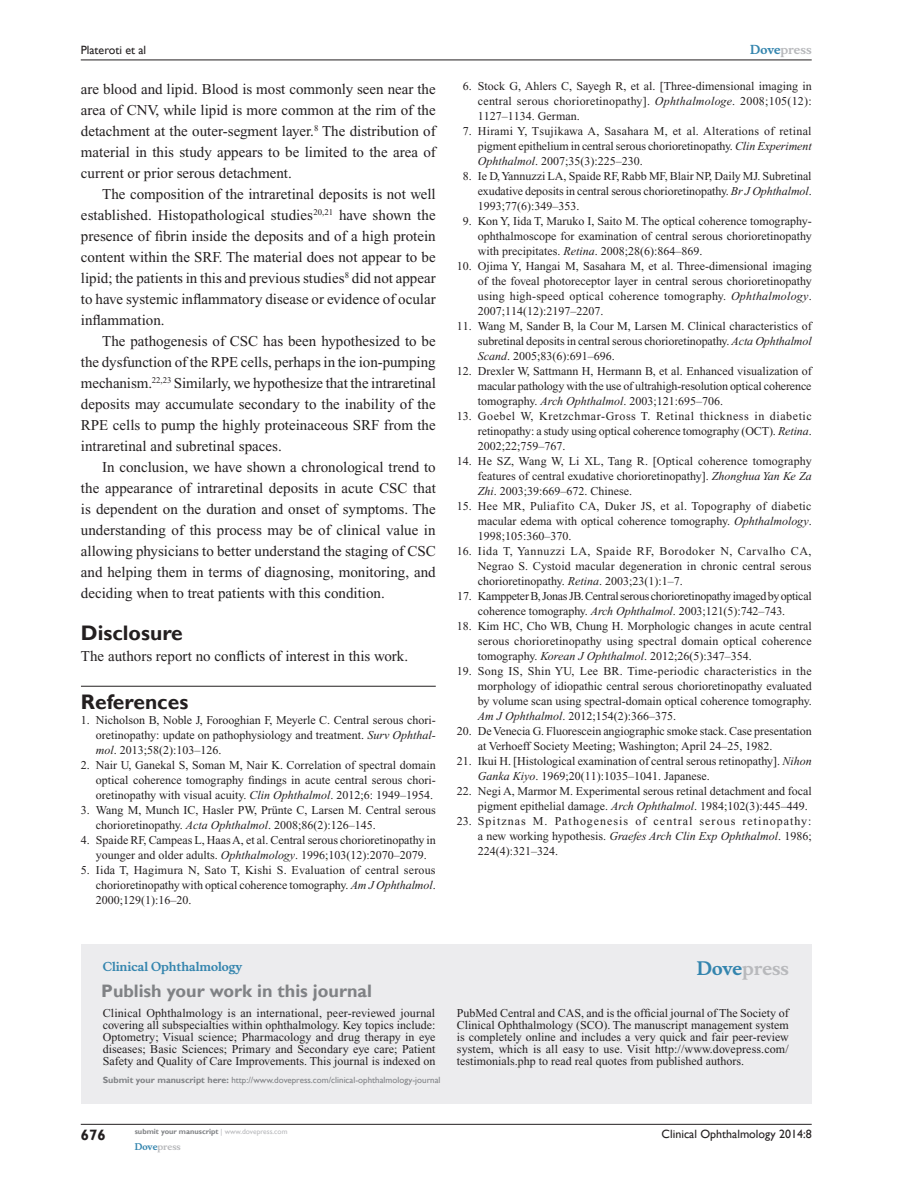
<style>
.page{position:relative;width:918px;height:1188px;background:#fff}
.page>*{position:absolute;margin:0;border:0;box-sizing:border-box;transform-origin:0 0}
.RefH{font:700 21px "Gill Sans";color:#231f20}
.PromBx-H1{font:700 18px "Gill Sans";color:#808285}
.PromBx-Brand{font:700 18px "Musee";color:#b8b9bc}
.Tx{font:15px/21px "Times New Roman";color:#231f20;text-align:justify}
.TxF{font:15px "Times New Roman";color:#231f20}
.t1{font:700 15px "Gill Sans";color:#231f20}
.RefNL2{font:12px/15px "Times New Roman";color:#231f20;text-align:justify}
.RefNL1{font:12px/15px "Times New Roman";color:#231f20;text-align:justify}
.PromBx-Tx{font:12px/12px "Times New Roman";color:#231f20;text-align:justify}
.RefNL2-2{font:12px/15px "Times New Roman";letter-spacing:-.025em;color:#231f20;text-align:center}
.t2{font:12px "Gill Sans";color:#231f20}
.PromBx-JrnlName{font:700 12px "Musee";color:#3485ae}
.t3{font:700 12px "Musee";color:#b8b9bc}
.PromBx-SubmitMssWebA{font:9px "Gill Sans";color:#808285}
.t4{font:700 9px "Musee";color:#b8b9bc}
.t5{font:700 7.5px "Gill Sans";color:#808285}
.s1{font-style:italic}
.s2{color:#3485ae}
.s3{font-weight:700}
.s4{font-weight:400;color:#b8b9bc}
</style>
<div class="page">
<div style="left:81px;top:944px;width:731px;height:159px;background:#ececee"></div>
<hr style="left:81px;top:1124px;width:731px;height:1px;background:#231f20">
<hr style="left:81px;top:60px;width:731px;height:1px;background:#231f20">
<hr style="left:81px;top:686px;width:355px;height:1px;background:#231f20">
<p class="t2" style="left:81px;top:43px;width:67px">Plateroti et al</p>
<p class="Tx" style="left:81px;top:79px;width:356px">are blood and lipid. Blood is most commonly seen near the area of CNV, while lipid is more common at the rim of the detachment at the outer-segment layer.<sup>8</sup> The distribution of material in this study appears to be limited to the area of current or prior serous detachment.</p>
<p class="Tx" style="left:81px;top:184px;width:356px;text-indent:21px">The composition of the intraretinal deposits is not well established. Histopathological studies<sup>20,21</sup> have shown the presence of fibrin inside the deposits and of a high protein content within the SRF. The material does not appear to be lipid; the patients in this and previous studies<sup>8</sup> did not appear to have systemic inflammatory disease or evidence of ocular inflammation.</p>
<p class="Tx" style="left:81px;top:331px;width:356px;text-indent:21px">The pathogenesis of CSC has been hypothesized to be the dysfunction of the RPE cells, perhaps in the ion-pumping mechanism.<sup>22,23</sup> Similarly, we hypothesize that the intraretinal deposits may accumulate secondary to the inability of the RPE cells to pump the highly proteinaceous SRF from the intraretinal and subretinal spaces.</p>
<p class="Tx" style="left:81px;top:457px;width:356px;text-indent:21px">In conclusion, we have shown a chronological trend to the appearance of intraretinal deposits in acute CSC that is dependent on the duration and onset of symptoms. The understanding of this process may be of clinical value in allowing physicians to better understand the staging of CSC and helping them in terms of diagnosing, monitoring, and deciding when to treat patients with this condition.</p>
<h1 class="RefH" style="left:81px;top:620px;width:103px">Disclosure</h1>
<p class="TxF" style="left:81px;top:648px;width:329px">The authors report no conflicts of interest in this work.</p>
<p class="RefH" style="left:81px;top:690px;width:109px">References</p>
<p class="RefNL1" style="left:96px;top:713px;width:341px;text-indent:-15px">1. Nicholson B, Noble J, Forooghian F, Meyerle C. Central serous chori&shy;oretinopathy: update on pathophysiology and treatment. <span class="s1">Surv Ophthal&shy;mol</span>. 2013;58(2):103–126.</p>
<p class="RefNL1" style="left:96px;top:758px;width:341px;text-indent:-15px">2. Nair U, Ganekal S, Soman M, Nair K. Correlation of spectral domain optical coherence tomography findings in acute central serous chori&shy;oretinopathy with visual acuity. <span class="s1">Clin Ophthalmol</span>. 2012;6: 1949–1954.</p>
<p class="RefNL1" style="left:96px;top:803px;width:341px;text-indent:-15px">3. Wang M, Munch IC, Hasler PW, Prünte C, Larsen M. Central serous chorioretinopathy. <span class="s1">Acta Ophthalmol</span>. 2008;86(2):126–145.</p>
<p class="RefNL1" style="left:81px;top:833px;width:356px;text-align:center">4. Spaide RF, Campeas L, Haas A, et al. Central serous chorioretinopathy in younger and older adults. <span class="s1">Ophthalmology</span>. 1996;103(12):2070–2079.</p>
<p class="RefNL1" style="left:96px;top:863px;width:341px;text-indent:-15px">5. Iida T, Hagimura N, Sato T, Kishi S. Evaluation of central serous chorioretinopathy with optical coherence tomography. <span class="s1">Am J Ophthalmol</span>.<br>2000;129(1):16–20.</p>
<p class="t3" style="left:750px;top:43px;width:63px"><span class="s2">Dove</span>press</p>
<p class="RefNL2" style="left:478px;top:79px;width:335px;text-indent:-15px">6. Stock G, Ahlers C, Sayegh R, et al. [Three-dimensional imaging in central serous chorioretinopathy]. <span class="s1">Ophthalmologe</span>. 2008;105(12):<br>1127–1134. German.</p>
<p class="RefNL2" style="left:478px;top:124px;width:335px;text-indent:-15px">7. Hirami Y, Tsujikawa A, Sasahara M, et al. Alterations of retinal pigment epithelium in central serous chorioretinopathy. <span class="s1">Clin Experiment Ophthalmol</span>. 2007;35(3):225–230.</p>
<p class="RefNL2" style="left:478px;top:169px;width:335px;text-indent:-15px">8. Ie D, Yannuzzi LA, Spaide RF, Rabb MF, Blair NP, Daily MJ. Subretinal exudative deposits in central serous chorioretinopathy. <span class="s1">Br J Ophthalmol</span>.<br>1993;77(6):349–353.</p>
<p class="RefNL2" style="left:478px;top:214px;width:335px;text-indent:-15px">9. Kon Y, Iida T, Maruko I, Saito M. The optical coherence tomography&shy;ophthalmoscope for examination of central serous chorioretinopathy with precipitates. <span class="s1">Retina</span>. 2008;28(6):864–869.</p>
<p class="RefNL2" style="left:478px;top:259px;width:335px;text-indent:-21px">10. Ojima Y, Hangai M, Sasahara M, et al. Three-dimensional imaging of the foveal photoreceptor layer in central serous chorioretinopathy using high-speed optical coherence tomography. <span class="s1">Ophthalmology</span>.<br>2007;114(12):2197–2207.</p>
<p class="RefNL2" style="left:478px;top:319px;width:335px;text-indent:-21px">11. Wang M, Sander B, la Cour M, Larsen M. Clinical characteristics of subretinal deposits in central serous chorioretinopathy. <span class="s1">Acta Ophthalmol Scand</span>. 2005;83(6):691–696.</p>
<p class="RefNL2" style="left:478px;top:364px;width:335px;text-indent:-21px">12. Drexler W, Sattmann H, Hermann B, et al. Enhanced visualization of macular pathology with the use of ultrahigh-resolution optical coherence tomography. <span class="s1">Arch Ophthalmol</span>. 2003;121:695–706.</p>
<p class="RefNL2" style="left:478px;top:409px;width:335px;text-indent:-21px">13. Goebel W, Kretzchmar-Gross T. Retinal thickness in diabetic retinopathy: a study using optical coherence tomography (OCT). <span class="s1">Retina</span>.<br>2002;22;759–767.</p>
<p class="RefNL2" style="left:478px;top:454px;width:335px;text-indent:-21px">14. He SZ, Wang W, Li XL, Tang R. [Optical coherence tomography features of central exudative chorioretinopathy]. <span class="s1">Zhonghua Yan Ke Za Zhi</span>. 2003;39:669–672. Chinese.</p>
<p class="RefNL2" style="left:478px;top:499px;width:335px;text-indent:-21px">15. Hee MR, Puliafito CA, Duker JS, et al. Topography of diabetic macular edema with optical coherence tomography. <span class="s1">Ophthalmology</span>.<br>1998;105:360–370.</p>
<p class="RefNL2" style="left:478px;top:544px;width:335px;text-indent:-21px">16. Iida T, Yannuzzi LA, Spaide RF, Borodoker N, Carvalho CA, Negrao S. Cystoid macular degeneration in chronic central serous chorioretinopathy. <span class="s1">Retina</span>. 2003;23(1):1–7.</p>
<p class="RefNL2-2" style="left:457px;top:589px;width:356px">17. Kamppeter B, Jonas JB. Central serous chorioretinopathy imaged by optical coherence tomography. <span class="s1">Arch Ophthalmol</span>. 2003;121(5):742–743.</p>
<p class="RefNL2" style="left:478px;top:619px;width:335px;text-indent:-21px">18. Kim HC, Cho WB, Chung H. Morphologic changes in acute central serous chorioretinopathy using spectral domain optical coherence tomography. <span class="s1">Korean J Ophthalmol</span>. 2012;26(5):347–354.</p>
<p class="RefNL2" style="left:478px;top:664px;width:335px;text-indent:-21px">19. Song IS, Shin YU, Lee BR. Time-periodic characteristics in the morphology of idiopathic central serous chorioretinopathy evaluated by volume scan using spectral-domain optical coherence tomography.<br><span class="s1">Am J Ophthalmol</span>. 2012;154(2):366–375.</p>
<p class="RefNL2" style="left:478px;top:724px;width:335px;text-indent:-21px">20. De Venecia G. Fluorescein angiographic smoke stack. Case presentation at Verhoeff Society Meeting; Washington; April 24–25, 1982.</p>
<p class="RefNL2" style="left:478px;top:754px;width:335px;text-indent:-21px">21. Ikui H. [Histological examination of central serous retinopathy]. <span class="s1">Nihon<br>Ganka Kiyo</span>. 1969;20(11):1035–1041. Japanese.</p>
<p class="RefNL2" style="left:478px;top:784px;width:335px;text-indent:-21px">22. Negi A, Marmor M. Experimental serous retinal detachment and focal pigment epithelial damage. <span class="s1">Arch Ophthalmol</span>. 1984;102(3):445–449.</p>
<p class="RefNL2" style="left:478px;top:814px;width:335px;text-indent:-21px">23. Spitznas M. Pathogenesis of central serous retinopathy: a new working hypothesis. <span class="s1">Graefes Arch Clin Exp Ophthalmol</span>. 1986; 224(4):321–324.</p>
<p class="PromBx-JrnlName" style="left:103px;top:959px;width:141px">Clinical Ophthalmology</p>
<p class="PromBx-H1" style="left:101px;top:980px;width:272px">Publish your work in this journal</p>
<p class="PromBx-Brand" style="left:697px;top:958px;width:94px"><span class="s2">Dove</span>press</p>
<p class="PromBx-Tx" style="left:103px;top:1007px;width:334px">Clinical Ophthalmology is an international, peer-reviewed journal covering all subspecialties within ophthalmology. Key topics include:<br>Optometry; Visual science; Pharmacology and drug therapy in eye diseases; Basic Sciences; Primary and Secondary eye care; Patient Safety and Quality of Care Improvements. This journal is indexed on</p>
<p class="PromBx-Tx" style="left:457px;top:1007px;width:333px">PubMed Central and CAS, and is the official journal of The Society of Clinical Ophthalmology (SCO). The manuscript management system is completely online and includes a very quick and fair peer-review system, which is all easy to use. Visit http://www.dovepress.com/ testimonials.php to read real quotes from published authors.</p>
<p class="PromBx-SubmitMssWebA" style="left:103px;top:1075px;width:339px"><span class="s3">Submit your manuscript here:</span> http://www.dovepress.com/clinical-ophthalmology-journal</p>
<p class="t1" style="left:81px;top:1126px;width:26px">676</p>
<p class="t5" style="left:135px;top:1127px;width:154px">submit your manuscript <span class="s4">| www.dovepress.com</span></p>
<p class="t4" style="left:135px;top:1141px;width:48px"><span class="s2">Dove</span>press</p>
<p class="t2" style="left:662px;top:1127px;width:152px">Clinical Ophthalmology 2014:8</p>
</div>
